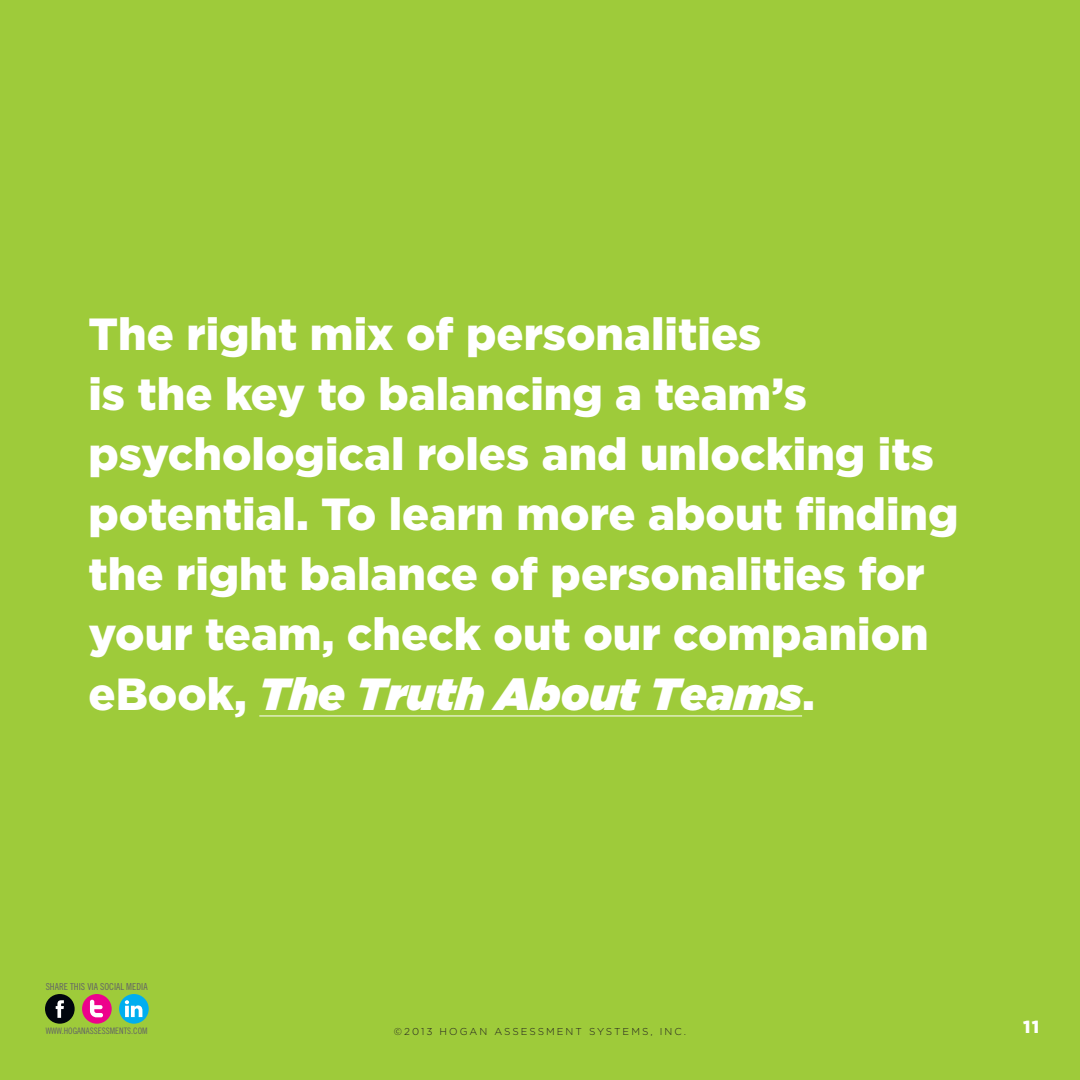
<style>
.page{position:relative;width:1080px;height:1080px;background:#9ecb3a}
.page>*{position:absolute;margin:0;border:0;box-sizing:border-box;transform-origin:0 0}
.t1{font:900 45px/60px "Gotham";color:#fff}
.t2{font:900 17.5px "Gotham";color:#fff}
.t3{font:300 10px "Gotham";letter-spacing:.2em;color:#231f20}
.t4{font:9.62px "Trade Gothic Cond Eighteen";color:#636366}
.t5{font:8.88px "Trade Gothic Cond Eighteen";letter-spacing:.005em;color:#636366}
.s1{font-style:italic}
</style>
<div class="page">
<hr style="left:259px;top:715px;width:543px;height:1px;background:#fff">
<div style="left:82px;top:994px;width:30px;height:30px;background:#ed028c;border-radius:50%"></div>
<svg style="left:90px;top:1000px;width:13px;height:17px"></svg>
<svg style="left:119px;top:994px;width:30px;height:30px"></svg>
<svg style="left:125px;top:1000px;width:17px;height:17px"></svg>
<div style="left:45px;top:994px;width:30px;height:30px;background:#01060e;border-radius:50%"></div>
<svg style="left:56px;top:1000px;width:8px;height:18px"></svg>
<p class="t1" style="left:88px;top:303px;width:872px">The right mix of personalities<br>is the key to balancing a team’s psychological roles and unlocking its potential. To learn more about finding the right balance of personalities for your team, check out our companion eBook, <span class="s1">The Truth About Teams</span>.</p>
<p class="t4" style="left:46px;top:981px;width:103px">SHARE THIS VIA SOCIAL MEDIA</p>
<p class="t5" style="left:46px;top:1026px;width:103px">WWW.HOGANASSESSMENTS.COM</p>
<p class="t3" style="left:394px;top:1026px;width:294px">©2013 HOGAN ASSESSMENT SYSTEMS, INC.</p>
<p class="t2" style="left:1023px;top:1017px;width:18px">11</p>
</div>
